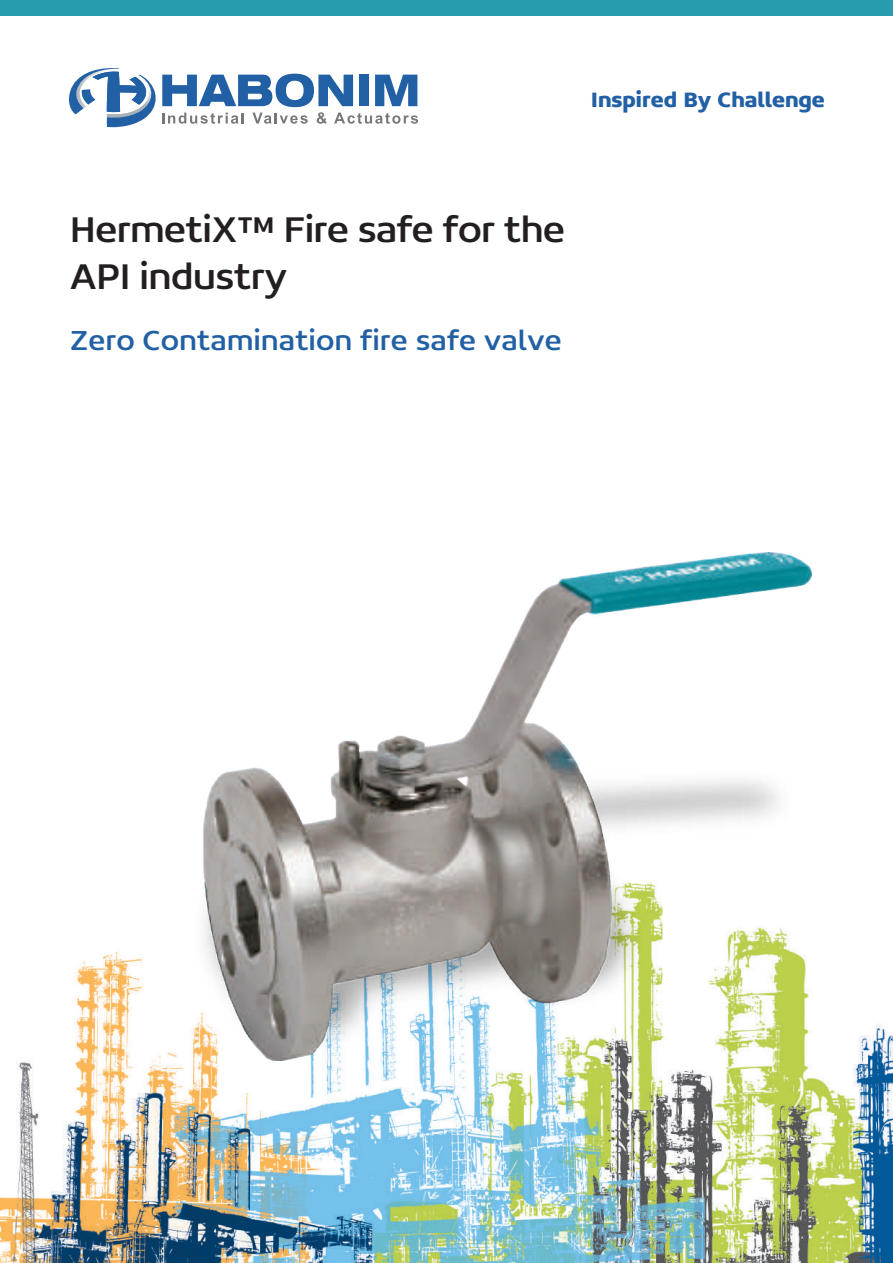
<style>
.page{position:relative;width:893px;height:1263px;background:#fff}
.page>*{position:absolute;margin:0;border:0;box-sizing:border-box;transform-origin:0 0}
.t1{font:39px/46.8px "Concord";color:#231f20}
.t2{font:30px "Concord";letter-spacing:.02em;color:#2160a5}
.t3{font:700 22.2px "Concord";color:#2160a5}
</style>
<div class="page">
<img style="left:0;top:949px;width:893px;height:314px">
<img style="left:194px;top:553px;width:617px;height:507px">
<svg style="left:69px;top:68px;width:349px;height:60px"></svg>
<div style="left:0;top:0;width:893px;height:15px;background:#279cae"></div>
<p class="t3" style="left:591px;top:86px;width:236px">Inspired By Challenge</p>
<p class="t1" style="left:70px;top:205px;width:496px">HermetiX™ Fire safe for the<br>API industry</p>
<p class="t2" style="left:70px;top:322px;width:493px">Zero Contamination fire safe valve</p>
</div>
